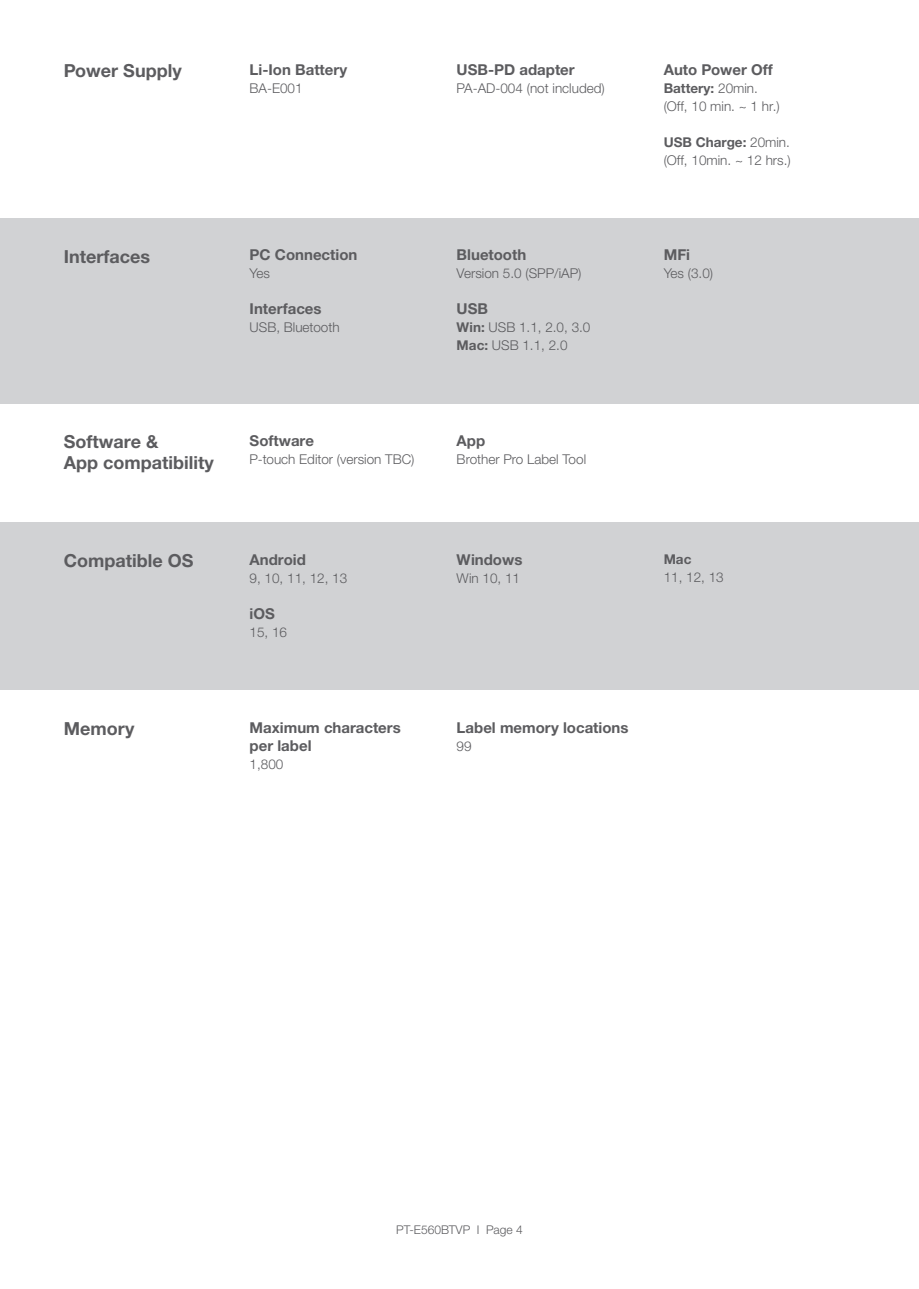
<style>
.page{position:relative;width:919px;height:1289px;background:#fff}
.page>*{position:absolute;margin:0;border:0;box-sizing:border-box;transform-origin:0 0}
.Body{font:700 18px "Helvetica Neue LTW1 G";color:#5c5c5f}
.Body-2{font:700 15px "Helvetica Neue LTW1 G";color:#5c5c5f}
.Body-3{font:300 13.5px "Helvetica Neue LTW1 G";color:#5c5c5f}
.Body-4{font:700 13.5px "Helvetica Neue LTW1 G";color:#5c5c5f}
.Body-5{font:300 12px "Helvetica Neue LTW1 G";color:#5c5c5f}
.s1{font-weight:300}
.s2{font-weight:700}
</style>
<div class="page">
<div style="left:0;top:218px;width:918px;height:185px;background:#d1d2d4"></div>
<div style="left:0;top:522px;width:918px;height:168px;background:#d1d2d4"></div>
<p class="Body" style="left:64px;top:59px;width:119px">Power Supply</p>
<p class="Body-2" style="left:249px;top:60px;width:99px">Li-Ion Battery</p>
<p class="Body-3" style="left:249px;top:79px;width:55px">BA-E001</p>
<p class="Body-2" style="left:456px;top:60px;width:120px">USB-PD adapter</p>
<p class="Body-3" style="left:456px;top:79px;width:150px">PA-AD-004 (not included)</p>
<p class="Body-2" style="left:663px;top:60px;width:110px">Auto Power Off</p>
<p class="Body-4" style="left:663px;top:79px;width:96px">Battery: <span class="s1">20min.</span></p>
<p class="Body-3" style="left:663px;top:97px;width:117px">(Off, 10 min. ~ 1 hr.)</p>
<p class="Body-4" style="left:663px;top:133px;width:128px">USB Charge: <span class="s1">20min.</span></p>
<p class="Body-3" style="left:663px;top:151px;width:128px">(Off, 10min. ~ 12 hrs.)</p>
<p class="Body" style="left:64px;top:245px;width:88px">Interfaces</p>
<p class="Body-2" style="left:249px;top:246px;width:109px">PC Connection</p>
<p class="Body-3" style="left:249px;top:265px;width:22px">Yes</p>
<p class="Body-2" style="left:249px;top:300px;width:73px">Interfaces</p>
<p class="Body-3" style="left:249px;top:319px;width:92px">USB, Bluetooth</p>
<p class="Body-2" style="left:456px;top:246px;width:71px">Bluetooth</p>
<p class="Body-3" style="left:456px;top:265px;width:126px">Version 5.0 (SPP/iAP)</p>
<p class="Body-2" style="left:456px;top:300px;width:33px">USB</p>
<p class="Body-3" style="left:456px;top:319px;width:135px"><span class="s2">Win:</span> USB 1.1, 2.0, 3.0</p>
<p class="Body-3" style="left:456px;top:337px;width:112px"><span class="s2">Mac:</span> USB 1.1, 2.0</p>
<p class="Body-2" style="left:663px;top:246px;width:28px">MFi</p>
<p class="Body-3" style="left:663px;top:265px;width:51px">Yes (3.0)</p>
<p class="Body" style="left:64px;top:431px;width:96px">Software &amp;</p>
<p class="Body" style="left:64px;top:452px;width:151px">App compatibility</p>
<p class="Body-2" style="left:249px;top:431px;width:66px">Software</p>
<p class="Body-3" style="left:249px;top:451px;width:166px">P-touch Editor (version TBC)</p>
<p class="Body-2" style="left:456px;top:431px;width:30px">App</p>
<p class="Body-3" style="left:456px;top:451px;width:131px">Brother Pro Label Tool</p>
<p class="Body" style="left:64px;top:550px;width:131px">Compatible OS</p>
<p class="Body-2" style="left:249px;top:550px;width:58px">Android</p>
<p class="Body-3" style="left:249px;top:570px;width:99px">9, 10, 11, 12, 13</p>
<p class="Body-2" style="left:249px;top:604px;width:27px">iOS</p>
<p class="Body-3" style="left:249px;top:624px;width:39px">15, 16</p>
<p class="Body-2" style="left:456px;top:550px;width:67px">Windows</p>
<p class="Body-3" style="left:456px;top:570px;width:65px">Win 10, 11</p>
<p class="Body-4" style="left:663px;top:551px;width:29px">Mac</p>
<p class="Body-3" style="left:663px;top:569px;width:62px">11, 12, 13</p>
<p class="Body" style="left:64px;top:717px;width:72px">Memory</p>
<p class="Body-2" style="left:249px;top:718px;width:153px">Maximum characters</p>
<p class="Body-2" style="left:249px;top:736px;width:63px">per label</p>
<p class="Body-3" style="left:249px;top:756px;width:35px">1,800</p>
<p class="Body-2" style="left:456px;top:718px;width:173px">Label memory locations</p>
<p class="Body-3" style="left:456px;top:738px;width:17px">99</p>
<p class="Body-5" style="left:396px;top:1222px;width:128px">PT-E560BTVP I Page 4</p>
</div>
